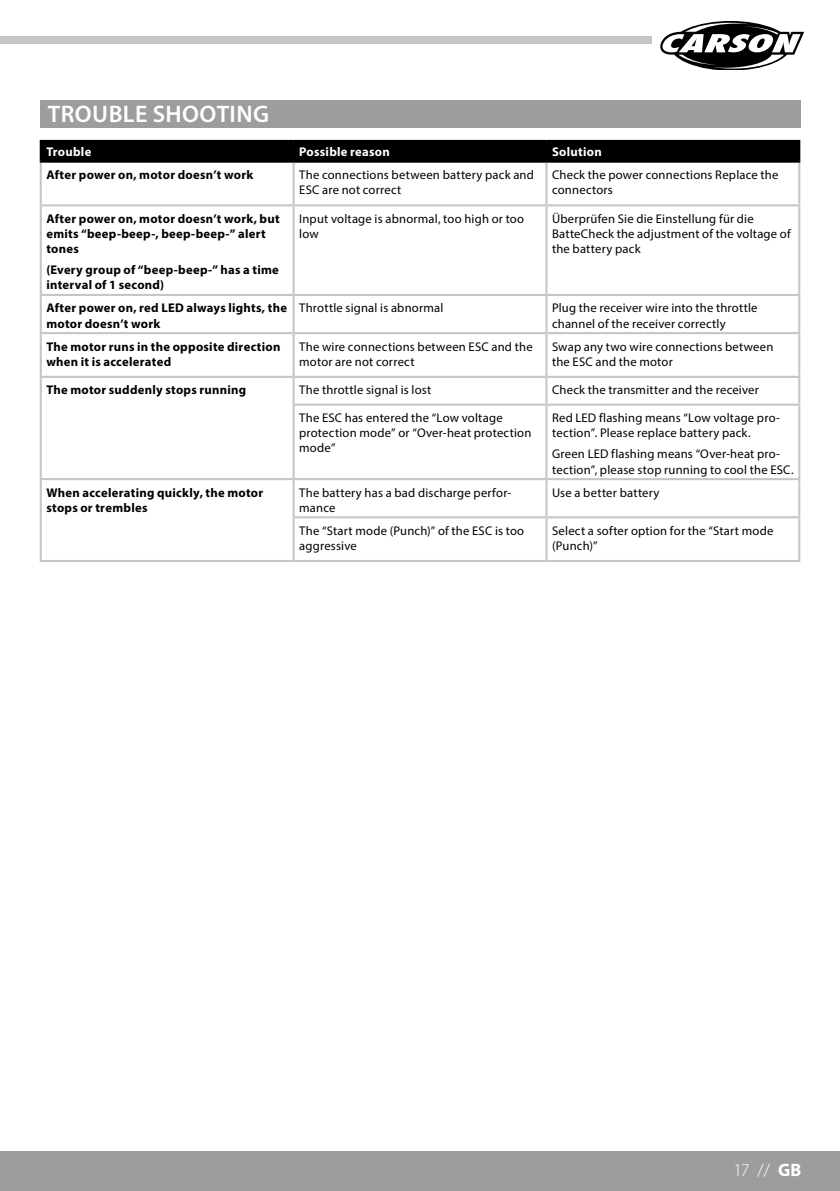
<style>
.page{position:relative;width:840px;height:1191px;background:#fff}
.page>*{position:absolute;margin:0;border:0;box-sizing:border-box;transform-origin:0 0}
.t1{font:600 24px "Myriad Pro";letter-spacing:.015em;color:#fff}
.t2{font:300 18px "Myriad Pro";color:#fff}
.t3{font:12.6px/15.2px "Myriad Pro";letter-spacing:.015em;color:#000}
.t4{font:700 12.6px/15.2px "Myriad Pro";letter-spacing:.02em;color:#000}
.t5{font:700 12.6px "Myriad Pro";letter-spacing:.02em;color:#fff}
.s1{font-weight:700}
</style>
<div class="page">
<div style="left:0;top:1151px;width:839px;height:40px;background:#9c9d9d"></div>
<div style="left:0;top:36px;width:651px;height:8px;background:#c5c6c6"></div>
<svg style="left:660px;top:21px;width:144px;height:49px"></svg>
<div style="left:40px;top:100px;width:759px;height:28px;background:#9c9d9d"></div>
<hr style="left:40px;top:163px;width:2px;height:41px;background:#c5c6c6">
<hr style="left:292px;top:163px;width:2px;height:41px;background:#c5c6c6">
<hr style="left:545px;top:163px;width:2px;height:41px;background:#c5c6c6">
<hr style="left:797px;top:163px;width:2px;height:41px;background:#c5c6c6">
<hr style="left:40px;top:204px;width:253px;height:2px;background:#c5c6c6">
<hr style="left:40px;top:206px;width:2px;height:88px;background:#c5c6c6">
<hr style="left:293px;top:204px;width:253px;height:2px;background:#c5c6c6">
<hr style="left:292px;top:206px;width:2px;height:88px;background:#c5c6c6">
<hr style="left:546px;top:204px;width:253px;height:2px;background:#c5c6c6">
<hr style="left:545px;top:206px;width:2px;height:88px;background:#c5c6c6">
<hr style="left:797px;top:206px;width:2px;height:88px;background:#c5c6c6">
<hr style="left:40px;top:294px;width:253px;height:2px;background:#c5c6c6">
<hr style="left:40px;top:296px;width:2px;height:36px;background:#c5c6c6">
<hr style="left:293px;top:294px;width:253px;height:2px;background:#c5c6c6">
<hr style="left:292px;top:296px;width:2px;height:36px;background:#c5c6c6">
<hr style="left:546px;top:294px;width:253px;height:2px;background:#c5c6c6">
<hr style="left:545px;top:296px;width:2px;height:36px;background:#c5c6c6">
<hr style="left:797px;top:296px;width:2px;height:36px;background:#c5c6c6">
<hr style="left:40px;top:332px;width:253px;height:2px;background:#c5c6c6">
<hr style="left:40px;top:334px;width:2px;height:42px;background:#c5c6c6">
<hr style="left:293px;top:332px;width:253px;height:2px;background:#c5c6c6">
<hr style="left:292px;top:334px;width:2px;height:42px;background:#c5c6c6">
<hr style="left:546px;top:332px;width:253px;height:2px;background:#c5c6c6">
<hr style="left:545px;top:334px;width:2px;height:42px;background:#c5c6c6">
<hr style="left:797px;top:334px;width:2px;height:42px;background:#c5c6c6">
<hr style="left:40px;top:376px;width:253px;height:2px;background:#c5c6c6">
<hr style="left:40px;top:378px;width:2px;height:27px;background:#c5c6c6">
<hr style="left:293px;top:376px;width:253px;height:2px;background:#c5c6c6">
<hr style="left:292px;top:378px;width:2px;height:25px;background:#c5c6c6">
<hr style="left:546px;top:376px;width:253px;height:2px;background:#c5c6c6">
<hr style="left:545px;top:378px;width:2px;height:25px;background:#c5c6c6">
<hr style="left:797px;top:378px;width:2px;height:25px;background:#c5c6c6">
<hr style="left:40px;top:405px;width:2px;height:73px;background:#c5c6c6">
<hr style="left:292px;top:403px;width:254px;height:3px;background:#c5c6c6">
<hr style="left:292px;top:406px;width:2px;height:72px;background:#c5c6c6">
<hr style="left:546px;top:403px;width:253px;height:3px;background:#c5c6c6">
<hr style="left:545px;top:406px;width:2px;height:72px;background:#c5c6c6">
<hr style="left:797px;top:406px;width:2px;height:72px;background:#c5c6c6">
<hr style="left:40px;top:478px;width:253px;height:2px;background:#c5c6c6">
<hr style="left:40px;top:480px;width:2px;height:37px;background:#c5c6c6">
<hr style="left:293px;top:478px;width:253px;height:2px;background:#c5c6c6">
<hr style="left:292px;top:480px;width:2px;height:36px;background:#c5c6c6">
<hr style="left:546px;top:478px;width:253px;height:2px;background:#c5c6c6">
<hr style="left:545px;top:480px;width:2px;height:36px;background:#c5c6c6">
<hr style="left:797px;top:480px;width:2px;height:36px;background:#c5c6c6">
<hr style="left:40px;top:517px;width:2px;height:43px;background:#c5c6c6">
<hr style="left:292px;top:516px;width:254px;height:2px;background:#c5c6c6">
<hr style="left:292px;top:518px;width:2px;height:42px;background:#c5c6c6">
<hr style="left:546px;top:516px;width:253px;height:2px;background:#c5c6c6">
<hr style="left:545px;top:518px;width:2px;height:42px;background:#c5c6c6">
<hr style="left:797px;top:518px;width:2px;height:42px;background:#c5c6c6">
<hr style="left:40px;top:560px;width:253px;height:2px;background:#c5c6c6">
<hr style="left:293px;top:560px;width:253px;height:2px;background:#c5c6c6">
<hr style="left:546px;top:560px;width:253px;height:2px;background:#c5c6c6">
<hr style="left:40px;top:140px;width:253px;height:2px;background:#000">
<hr style="left:293px;top:140px;width:253px;height:2px;background:#000">
<hr style="left:546px;top:140px;width:253px;height:2px;background:#000">
<div style="left:40px;top:142px;width:759px;height:19px;background:#000"></div>
<hr style="left:40px;top:161px;width:253px;height:2px;background:#000">
<hr style="left:293px;top:161px;width:253px;height:2px;background:#000">
<hr style="left:546px;top:161px;width:253px;height:2px;background:#000">
<h1 class="t1" style="left:48px;top:99px;width:222px">TROUBLE SHOOTING</h1>
<p class="t5" style="left:46px;top:144px;width:46px">Trouble</p>
<p class="t5" style="left:299px;top:144px;width:92px">Possible reason</p>
<p class="t5" style="left:551px;top:144px;width:51px">Solution</p>
<p class="t4" style="left:46px;top:167px;width:208px">After power on, motor doesn’t work</p>
<p class="t3" style="left:299px;top:167px;width:236px">The connections between battery pack and<br>ESC are not correct</p>
<p class="t3" style="left:551px;top:167px;width:228px">Check the power connections Replace the connectors</p>
<p class="t4" style="left:46px;top:210px;width:235px">After power on, motor doesn’t work, but emits “beep-beep-, beep-beep-” alert tones</p>
<p class="t4" style="left:46px;top:262px;width:234px">(Every group of “beep-beep-” has a time interval of 1 second)</p>
<p class="t3" style="left:299px;top:211px;width:226px">Input voltage is abnormal, too high or too low</p>
<p class="t3" style="left:551px;top:211px;width:240px">Überprüfen Sie die Einstellung für die<br>BatteCheck the adjustment of the voltage of the battery pack</p>
<p class="t4" style="left:46px;top:300px;width:242px">After power on, red LED always lights, the motor doesn’t work</p>
<p class="t3" style="left:299px;top:300px;width:146px">Throttle signal is abnormal</p>
<p class="t3" style="left:551px;top:300px;width:207px">Plug the receiver wire into the throttle channel of the receiver correctly</p>
<p class="t4" style="left:46px;top:338px;width:235px">The motor runs in the opposite direction when it is accelerated</p>
<p class="t3" style="left:299px;top:338px;width:235px">The wire connections between ESC and the motor are not correct</p>
<p class="t3" style="left:551px;top:338px;width:223px">Swap any two wire connections between the ESC and the motor</p>
<p class="t4" style="left:46px;top:382px;width:201px">The motor suddenly stops running</p>
<p class="t3" style="left:299px;top:382px;width:134px">The throttle signal is lost</p>
<p class="t3" style="left:551px;top:382px;width:208px">Check the transmitter and the receiver</p>
<p class="t3" style="left:299px;top:410px;width:234px">The ESC has entered the “Low voltage protection mode” or “Over-heat protection mode”</p>
<p class="t3" style="left:551px;top:410px;width:229px">Red LED flashing means “Low voltage pro&shy;tection”. Please replace battery pack.</p>
<p class="t3" style="left:551px;top:446px;width:243px">Green LED flashing means “Over-heat pro&shy;tection”, please stop running to cool the ESC.</p>
<p class="t4" style="left:46px;top:484px;width:218px">When accelerating quickly, the motor stops or trembles</p>
<p class="t3" style="left:299px;top:484px;width:213px">The battery has a bad discharge perfor&shy;mance</p>
<p class="t3" style="left:551px;top:484px;width:109px">Use a better battery</p>
<p class="t3" style="left:299px;top:522px;width:226px">The “Start mode (Punch)” of the ESC is too aggressive</p>
<p class="t3" style="left:551px;top:522px;width:223px">Select a softer option for the “Start mode (Punch)”</p>
<h2 class="t2" style="left:733px;top:1159px;width:69px">17 // <span class="s1">GB</span></h2>
</div>
